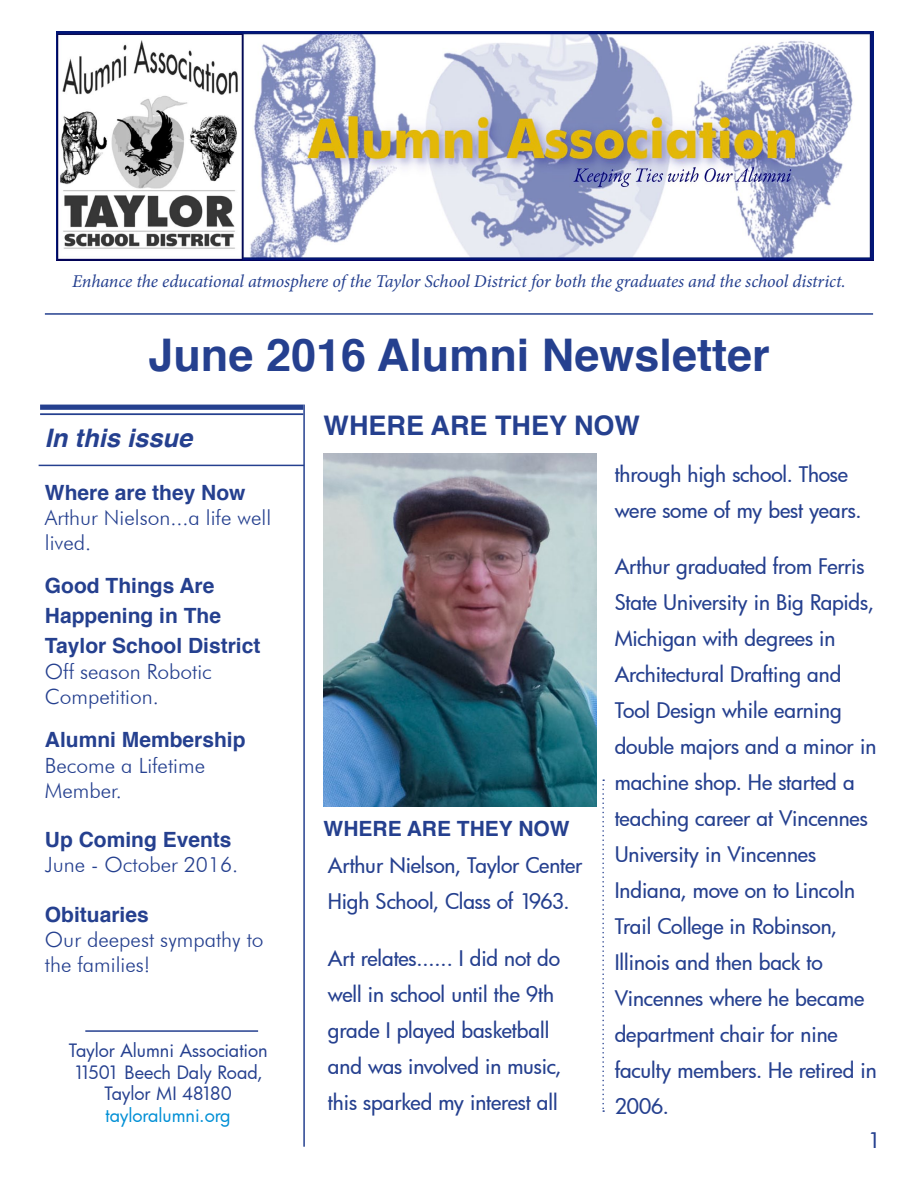
<style>
.page{position:relative;width:918px;height:1188px;background:#fff}
.page>*{position:absolute;margin:0;border:0;box-sizing:border-box;transform-origin:0 0}
.t1{font:700 45px "Helvetica";color:#25408f}
.t2{font:700 27px "Helvetica";color:#25408f}
.t3{font:italic 700 25.5px "Helvetica";color:#25408f}
.t4{font:21px/36px "Futura Md";letter-spacing:-.005em;color:#25408f}
.t5{font:300 21px/25.2px "Futura BT";color:#25408f}
.t6{font:700 21px/30px "Helvetica";color:#25408f}
.t7{font:italic 18px "Minion Pro";letter-spacing:-.01em;color:#25408f}
.t8{font:18px/21.6px "Futura Bk";letter-spacing:-.01em;color:#25408f;text-align:center}
.t9{font:18px "Futura Bk";letter-spacing:-.005em;color:#008fd5}
</style>
<div class="page">
<hr style="left:45px;top:313px;width:828px;height:2px;background:#25408f">
<img style="left:57px;top:31px;width:816px;height:229px">
<hr style="left:303px;top:405px;width:2px;height:742px;background:#25408f">
<div style="left:40px;top:405px;width:263px;height:5px;background:#25408f"></div>
<hr style="left:40px;top:413px;width:263px;height:2px;background:#25408f">
<hr style="left:39px;top:465px;width:265px;height:1px;background:#25408f">
<hr style="left:85px;top:1030px;width:173px;height:2px;background:#25408f">
<img style="left:324px;top:453px;width:272px;height:353px">
<svg style="left:602px;top:779px;width:2px;height:333px"></svg>
<p class="t7" style="left:72px;top:269px;width:775px">Enhance the educational atmosphere of the Taylor School District for both the graduates and the school district.</p>
<h1 class="t1" style="left:148px;top:319px;width:623px">June 2016 Alumni Newsletter</h1>
<p class="t3" style="left:45px;top:417px;width:149px">In this issue</p>
<p class="t6" style="left:45px;top:477px;width:202px">Where are they Now</p>
<p class="t5" style="left:45px;top:505px;width:228px">Arthur Nielson...a life well lived.</p>
<p class="t6" style="left:45px;top:571px;width:217px">Good Things Are<br>Happening in The<br>Taylor School District</p>
<p class="t5" style="left:45px;top:658px;width:168px">Off season Robotic<br>Competition.</p>
<p class="t6" style="left:45px;top:725px;width:202px">Alumni Membership</p>
<p class="t5" style="left:45px;top:752px;width:162px">Become a Lifetime<br>Member.</p>
<p class="t6" style="left:45px;top:825px;width:188px">Up Coming Events</p>
<p class="t5" style="left:45px;top:852px;width:195px">June - October 2016.</p>
<p class="t6" style="left:45px;top:900px;width:105px">Obituaries</p>
<p class="t5" style="left:45px;top:927px;width:220px">Our deepest sympathy to the families!</p>
<p class="t8" style="left:69px;top:1039px;width:200px">Taylor Alumni Association<br>11501 Beech Daly Road,<br>Taylor MI 48180</p>
<p class="t9" style="left:106px;top:1103px;width:127px">tayloralumni.org</p>
<p class="t2" style="left:324px;top:404px;width:318px">WHERE ARE THEY NOW</p>
<p class="t6" style="left:324px;top:814px;width:248px">WHERE ARE THEY NOW</p>
<p class="t4" style="left:328px;top:847px;width:256px">Arthur Nielson, Taylor Center<br>High School, Class of 1963.</p>
<p class="t4" style="left:328px;top:940px;width:235px">Art relates...... I did not do well in school until the 9th grade I played basketball and was involved in music, this sparked my interest all</p>
<p class="t4" style="left:615px;top:456px;width:248px">through high school. Those were some of my best years.</p>
<p class="t4" style="left:615px;top:548px;width:264px">Arthur graduated from Ferris<br>State University in Big Rapids,<br>Michigan with degrees in<br>Architectural Drafting and<br>Tool Design while earning double majors and a minor in machine shop. He started a teaching career at Vincennes<br>University in Vincennes<br>Indiana, move on to Lincoln<br>Trail College in Robinson,<br>Illinois and then back to<br>Vincennes where he became department chair for nine faculty members. He retired in<br>2006.</p>
<p class="t4" style="left:868px;top:1121px;width:14px">1</p>
</div>
